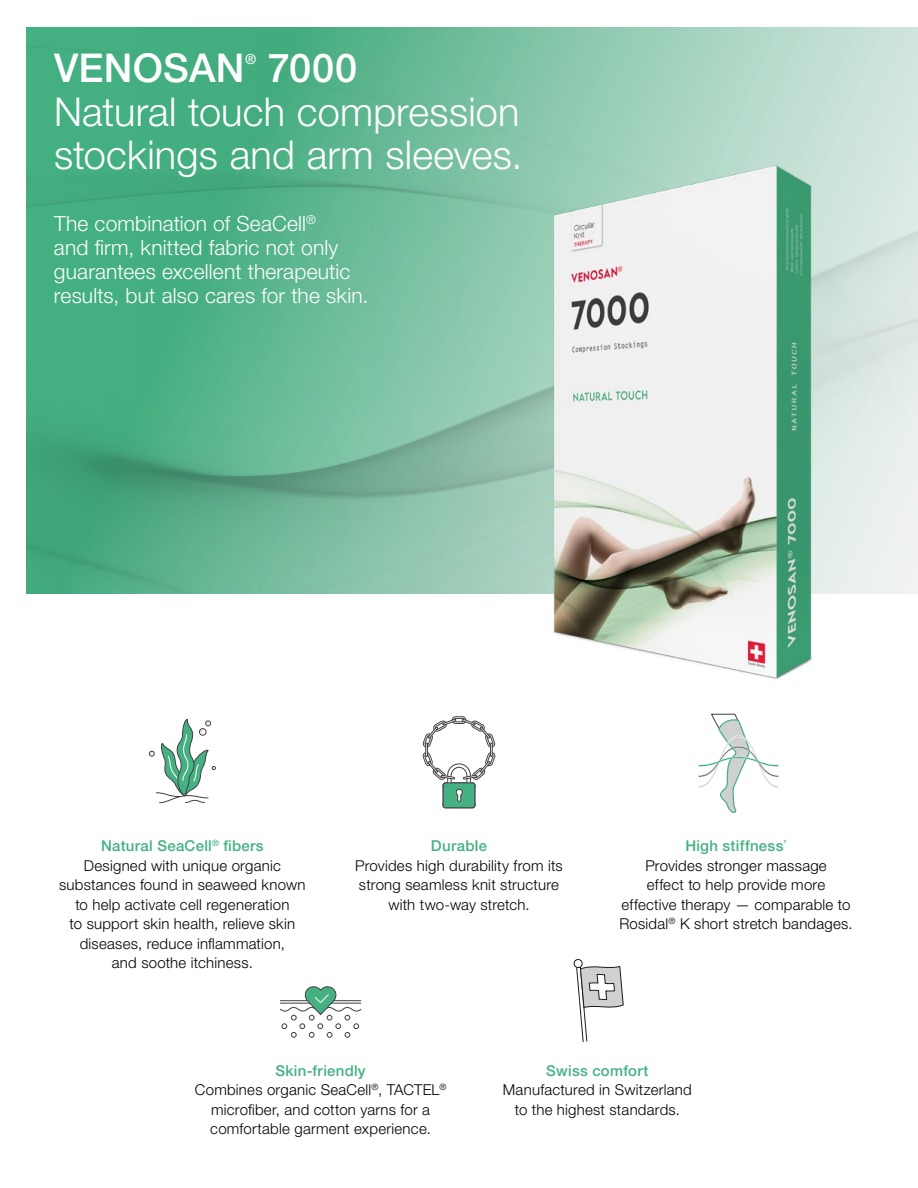
<style>
.page{position:relative;width:918px;height:1188px;background:#fff}
.page>*{position:absolute;margin:0;border:0;box-sizing:border-box;transform-origin:0 0}
.t1{font:300 39.75px/43.5px "Helvetica Neue LT Pro";letter-spacing:.005em;color:#fff}
.t2{font:500 39.75px "Helvetica Neue LT Pro";letter-spacing:.01em;color:#fff}
.t3{font:300 21px/24px "Helvetica Neue LT Pro";letter-spacing:.01em;color:#fff}
.t4{font:300 15px/19.5px "Helvetica Neue LT Pro";letter-spacing:.015em;color:#000;text-align:center}
.t5{font:500 15px "Helvetica Neue LT Pro";letter-spacing:.015em;color:#45b182}
.t6{font:500 13.95px "Helvetica Neue LT Pro";color:#fff}
.s1{font-weight:500;color:#45b182}
</style>
<div class="page">
<svg style="left:27px;top:27px;width:891px;height:567px;background:#71bc9c"></svg>
<svg style="left:149px;top:719px;width:67px;height:85px"></svg>
<svg style="left:698px;top:713px;width:81px;height:100px"></svg>
<div style="left:574px;top:959px;width:9px;height:9px;border:1px solid #191c1d;border-radius:50%"></div>
<svg style="left:576px;top:964px;width:48px;height:79px"></svg>
<svg style="left:280px;top:986px;width:82px;height:52px"></svg>
<svg style="left:422px;top:716px;width:74px;height:93px"></svg>
<img style="left:484px;top:134px;width:380px;height:545px">
<h1 class="t2" style="left:54px;top:44px;width:192px">VENOSAN</h1>
<p class="t6" style="left:245px;top:51px;width:13px">®</p>
<h1 class="t2" style="left:268px;top:44px;width:91px">7000</h1>
<h1 class="t1" style="left:54px;top:89px;width:470px">Natural touch compression stockings and arm sleeves.</h1>
<h2 class="t3" style="left:54px;top:211px;width:316px">The combination of SeaCell<sup>®<br></sup>and firm, knitted fabric not only guarantees excellent therapeutic results, but also cares for the skin.</h2>
<p class="t4" style="left:59px;top:836px;width:248px"><span class="s1">Natural SeaCell</span><sup>®</sup> <span class="s1">fibers<br></span>Designed with unique organic substances found in seaweed known to help activate cell regeneration<br>to support skin health, relieve skin diseases, reduce inflammation,<br>and soothe itchiness.</p>
<p class="t4" style="left:619px;top:836px;width:235px"><span class="s1">High stiffness</span><sup>*<br></sup>Provides stronger massage<br>effect to help provide more effective therapy — comparable to<br>Rosidal<sup>®</sup> K short stretch bandages.</p>
<p class="t5" style="left:431px;top:837px;width:58px">Durable</p>
<p class="t4" style="left:355px;top:855px;width:209px">Provides high durability from its strong seamless knit structure with two-way stretch.</p>
<p class="t4" style="left:195px;top:1060px;width:253px"><span class="s1">Skin-friendly<br></span>Combines organic SeaCell<sup>®</sup>, TACTEL<sup>® </sup>microfiber, and cotton yarns for a comfortable garment experience.</p>
<p class="t5" style="left:546px;top:1061px;width:104px">Swiss comfort</p>
<p class="t4" style="left:503px;top:1080px;width:190px">Manufactured in Switzerland to the highest standards.</p>
</div>
